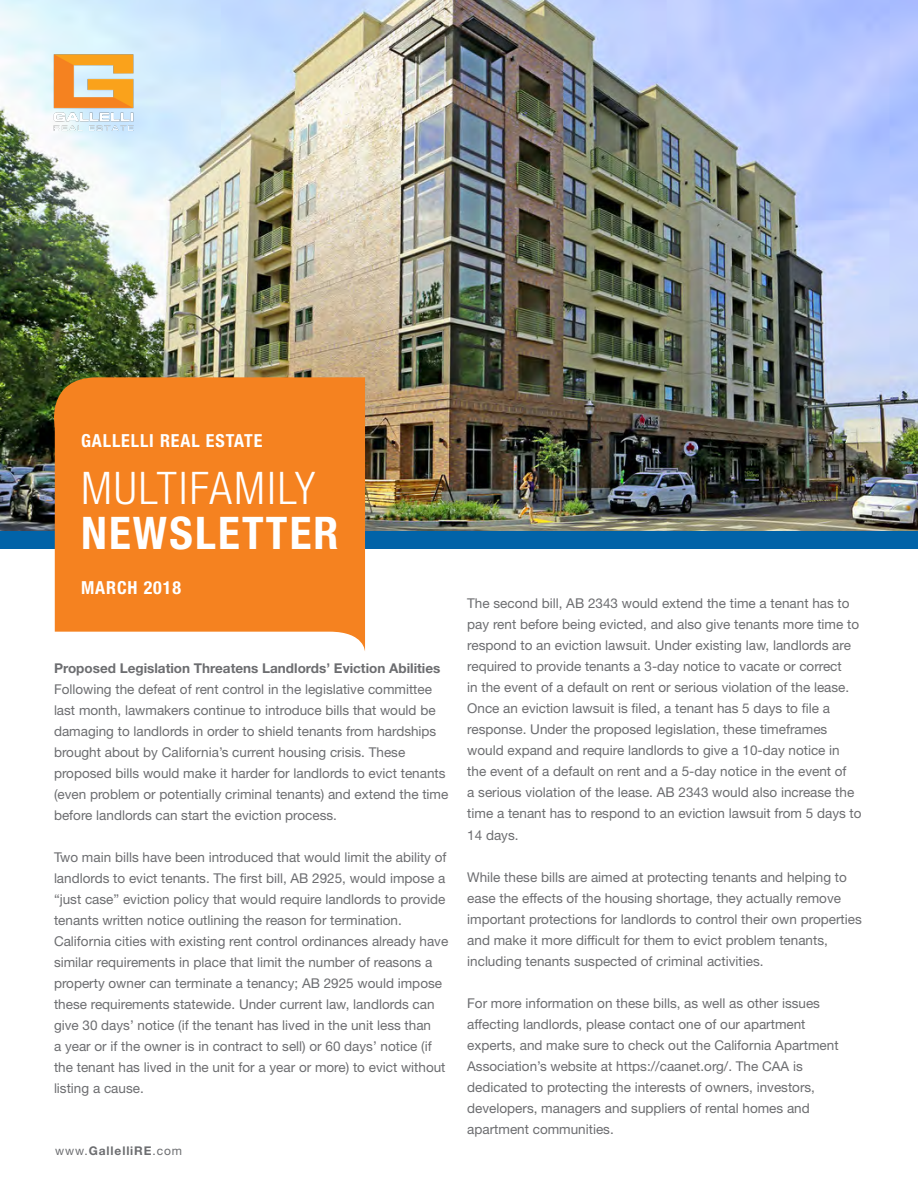
<style>
.page{position:relative;width:918px;height:1188px;background:#fff}
.page>*{position:absolute;margin:0;border:0;box-sizing:border-box;transform-origin:0 0}
.t1{font:300 condensed 45px "Helvetica Neue LT Std";letter-spacing:.05em;color:#fff}
.t2{font:700 condensed 45px "Helvetica Neue LT Std";letter-spacing:.05em;color:#fff}
.t3{font:700 condensed 18px "Helvetica Neue LT Std";letter-spacing:.05em;color:#fff}
.t4{font:13.5px/21px "Helvetica Neue LT Std";color:#6c6d70}
.t5{font:700 13.5px "Helvetica Neue LT Std";color:#6c6d70}
.t6{font:700 12px "Helvetica Neue LT Std";letter-spacing:.075em;color:#6c6d70}
.s1{font-weight:400}
</style>
<div class="page">
<img style="left:0;top:0;width:918px;height:531px">
<div style="left:0;top:531px;width:918px;height:18px;background:#0163a8"></div>
<svg style="left:45px;top:377px;width:320px;height:274px;background:#f18a32"></svg>
<img style="left:52px;top:51px;width:83px;height:83px">
<p class="t3" style="left:81px;top:430px;width:183px">GALLELLI REAL ESTATE</p>
<p class="t1" style="left:81px;top:462px;width:236px">MULTIFAMILY</p>
<p class="t2" style="left:81px;top:506px;width:259px">NEWSLETTER</p>
<p class="t3" style="left:81px;top:577px;width:101px">MARCH 2018</p>
<p class="t5" style="left:54px;top:659px;width:388px">Proposed Legislation Threatens Landlords’ Eviction Abilities</p>
<p class="t4" style="left:54px;top:678px;width:396px">Following the defeat of rent control in the legislative committee last month, lawmakers continue to introduce bills that would be damaging to landlords in order to shield tenants from hardships brought about by California’s current housing crisis. These proposed bills would make it harder for landlords to evict tenants (even problem or potentially criminal tenants) and extend the time before landlords can start the eviction process.</p>
<p class="t4" style="left:54px;top:846px;width:396px">Two main bills have been introduced that would limit the ability of landlords to evict tenants. The first bill, AB 2925, would impose a “just case” eviction policy that would require landlords to provide tenants written notice outlining the reason for termination.<br>California cities with existing rent control ordinances already have similar requirements in place that limit the number of reasons a property owner can terminate a tenancy; AB 2925 would impose these requirements statewide. Under current law, landlords can give 30 days’ notice (if the tenant has lived in the unit less than<br>a year or if the owner is in contract to sell) or 60 days’ notice (if the tenant has lived in the unit for a year or more) to evict without listing a cause.</p>
<p class="t6" style="left:55px;top:1144px;width:128px"><span class="s1">www.</span>GallelliRE<span class="s1">.com</span></p>
<p class="t4" style="left:467px;top:593px;width:396px">The second bill, AB 2343 would extend the time a tenant has to pay rent before being evicted, and also give tenants more time to respond to an eviction lawsuit. Under existing law, landlords are required to provide tenants a 3-day notice to vacate or correct<br>in the event of a default on rent or serious violation of the lease.<br>Once an eviction lawsuit is filed, a tenant has 5 days to file a response. Under the proposed legislation, these timeframes would expand and require landlords to give a 10-day notice in the event of a default on rent and a 5-day notice in the event of<br>a serious violation of the lease. AB 2343 would also increase the time a tenant has to respond to an eviction lawsuit from 5 days to 14 days.</p>
<p class="t4" style="left:467px;top:866px;width:396px">While these bills are aimed at protecting tenants and helping to ease the effects of the housing shortage, they actually remove important protections for landlords to control their own properties and make it more difficult for them to evict problem tenants, including tenants suspected of criminal activities.</p>
<p class="t4" style="left:467px;top:992px;width:373px">For more information on these bills, as well as other issues affecting landlords, please contact one of our apartment experts, and make sure to check out the California Apartment Association’s website at https://caanet.org/. The CAA is dedicated to protecting the interests of owners, investors, developers, managers and suppliers of rental homes and apartment communities.</p>
</div>
